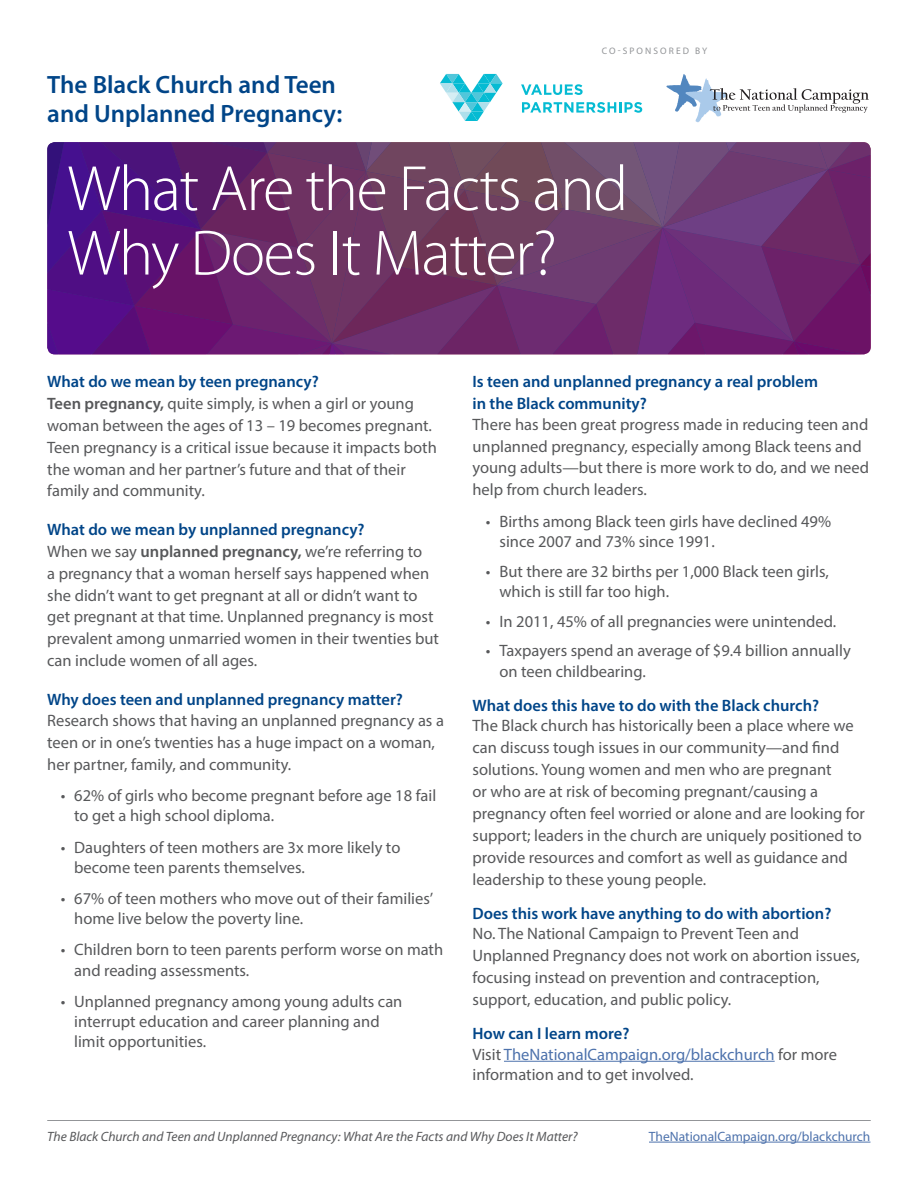
<style>
.page{position:relative;width:918px;height:1188px;background:#fff}
.page>*{position:absolute;margin:0;border:0;box-sizing:border-box;transform-origin:0 0}
.t1{font:300 64.5px/64.5px "Myriad Pro";letter-spacing:-.025em;color:#fff}
.t2{font:600 25.05px/29px "Myriad Pro";color:#014588}
.t3{font:16.5px/21.9px "Myriad Pro";color:#57585a}
.t4{font:600 16.5px/21.9px "Myriad Pro";color:#014588}
.t5{font:italic 13.5px "Myriad Pro";color:#57585a}
.t6{font:13.5px "Myriad Pro";color:#4d72ac}
.t7{font:9.45px "Myriad Pro";letter-spacing:.22em;color:#939598}
.s1{font-weight:600;color:#014588}
.s2{font-weight:600}
.s3{color:#4d72ac}
</style>
<div class="page">
<svg style="left:666px;top:74px;width:203px;height:48px"></svg>
<svg style="left:440px;top:74px;width:63px;height:47px"></svg>
<svg style="left:521px;top:84px;width:62px;height:11px"></svg>
<svg style="left:522px;top:102px;width:120px;height:11px"></svg>
<hr style="left:504px;top:1061px;width:271px;height:1px;background:#4d72ac">
<svg style="left:47px;top:142px;width:824px;height:212px;background:#682b6e"></svg>
<hr style="left:47px;top:1120px;width:824px;height:1px;background:#939598">
<hr style="left:649px;top:1142px;width:221px;height:1px;background:#4d72ac">
<p class="t7" style="left:602px;top:45px;width:107px">CO-SPONSORED BY</p>
<h2 class="t2" style="left:47px;top:69px;width:297px">The Black Church and Teen and Unplanned Pregnancy:</h2>
<h1 class="t1" style="left:68px;top:156px;width:562px">What Are the Facts and<br>Why Does It Matter?</h1>
<p class="t3" style="left:47px;top:371px;width:391px"><span class="s1">What do we mean by teen pregnancy?<br></span><span class="s2">Teen pregnancy,</span> quite simply, is when a girl or young woman between the ages of 13 – 19 becomes pregnant.<br>Teen pregnancy is a critical issue because it impacts both the woman and her partner’s future and that of their family and community.</p>
<p class="t3" style="left:47px;top:518px;width:393px"><span class="s1">What do we mean by unplanned pregnancy?<br></span>When we say <span class="s2">unplanned pregnancy,</span> we’re referring to<br>a pregnancy that a woman herself says happened when she didn’t want to get pregnant at all or didn’t want to get pregnant at that time. Unplanned pregnancy is most prevalent among unmarried women in their twenties but can include women of all ages.</p>
<p class="t4" style="left:47px;top:688px;width:357px">Why does teen and unplanned pregnancy matter?</p>
<p class="t3" style="left:47px;top:710px;width:398px">Research shows that having an unplanned pregnancy as a teen or in one’s twenties has a huge impact on a woman, her partner, family, and community.</p>
<p class="t3" style="left:74px;top:785px;width:364px;line-height:20.2px;text-indent:-13px">• 62% of girls who become pregnant before age 18 fail to get a high school diploma.</p>
<p class="t3" style="left:74px;top:837px;width:328px;line-height:20.2px;text-indent:-13px">• Daughters of teen mothers are 3x more likely to become teen parents themselves.</p>
<p class="t3" style="left:74px;top:888px;width:360px;line-height:20.2px;text-indent:-13px">• 67% of teen mothers who move out of their families’ home live below the poverty line.</p>
<p class="t3" style="left:74px;top:940px;width:371px;line-height:20.2px;text-indent:-13px">• Children born to teen parents perform worse on math and reading assessments.</p>
<p class="t3" style="left:74px;top:991px;width:330px;line-height:20.2px;text-indent:-13px">• Unplanned pregnancy among young adults can interrupt education and career planning and limit opportunities.</p>
<p class="t4" style="left:472px;top:370px;width:347px">Is teen and unplanned pregnancy a real problem in the Black community?</p>
<p class="t3" style="left:472px;top:413px;width:398px">There has been great progress made in reducing teen and unplanned pregnancy, especially among Black teens and young adults—but there is more work to do, and we need help from church leaders.</p>
<p class="t3" style="left:499px;top:511px;width:333px;line-height:20.4px;text-indent:-13px">• Births among Black teen girls have declined 49% since 2007 and 73% since 1991.</p>
<p class="t3" style="left:499px;top:561px;width:331px;line-height:20.4px;text-indent:-13px">• But there are 32 births per 1,000 Black teen girls, which is still far too high.</p>
<p class="t3" style="left:486px;top:610px;width:352px">• In 2011, 45% of all pregnancies were unintended.</p>
<p class="t3" style="left:499px;top:640px;width:353px;line-height:20.4px;text-indent:-13px">• Taxpayers spend an average of $9.4 billion annually on teen childbearing.</p>
<p class="t4" style="left:472px;top:694px;width:348px">What does this have to do with the Black church?</p>
<p class="t3" style="left:472px;top:715px;width:394px">The Black church has historically been a place where we can discuss tough issues in our community—and find solutions. Young women and men who are pregnant<br>or who are at risk of becoming pregnant/causing a pregnancy often feel worried or alone and are looking for support; leaders in the church are uniquely positioned to provide resources and comfort as well as guidance and leadership to these young people.</p>
<p class="t4" style="left:472px;top:902px;width:360px">Does this work have anything to do with abortion?</p>
<p class="t3" style="left:472px;top:923px;width:389px">No. The National Campaign to Prevent Teen and Unplanned Pregnancy does not work on abortion issues, focusing instead on prevention and contraception, support, education, and public policy.</p>
<p class="t3" style="left:472px;top:1023px;width:366px;line-height:20.4px"><span class="s1">How can I learn more?<br></span>Visit <span class="s3">TheNationalCampaign.org/blackchurch</span> for more information and to get involved.</p>
<p class="t5" style="left:47px;top:1128px;width:532px">The Black Church and Teen and Unplanned Pregnancy: What Are the Facts and Why Does It Matter?</p>
<p class="t6" style="left:649px;top:1128px;width:223px">TheNationalCampaign.org/blackchurch</p>
</div>
